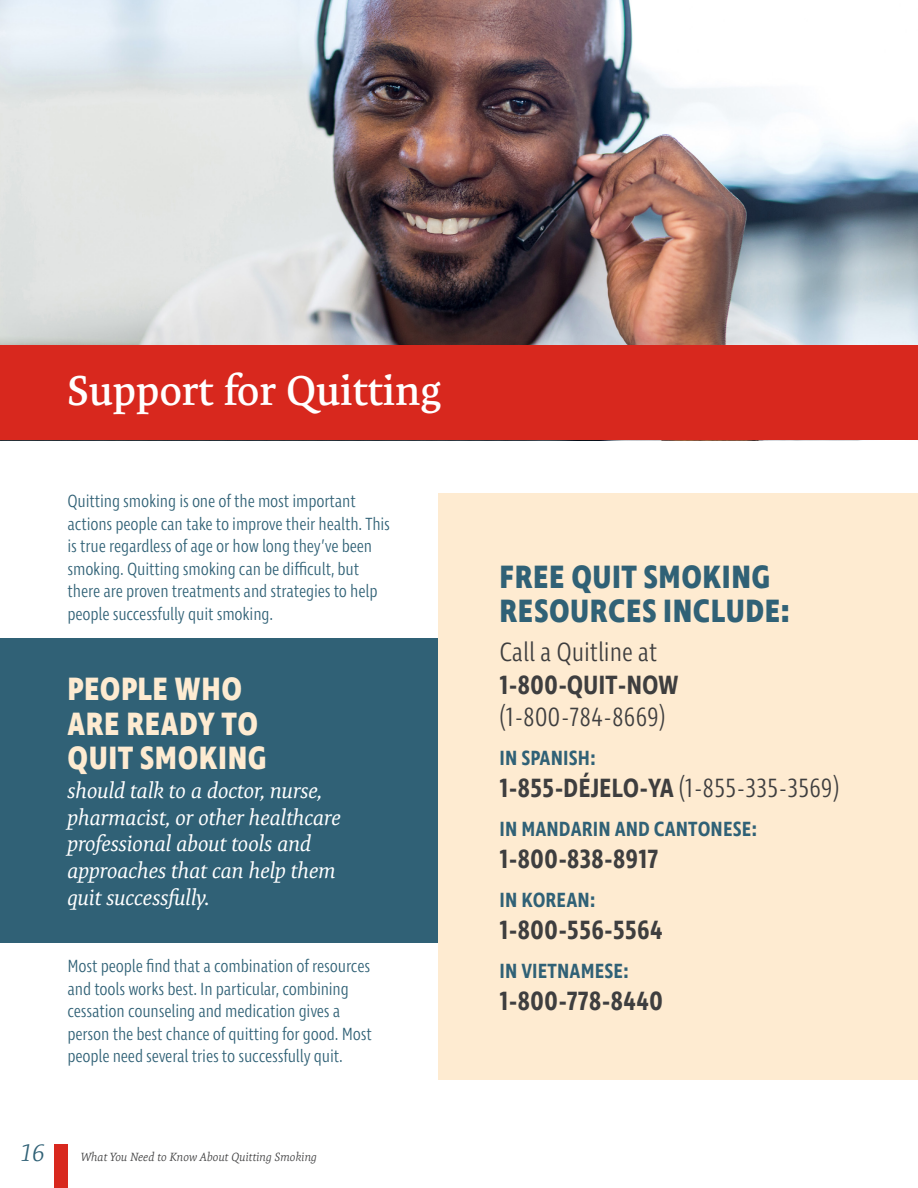
<style>
.page{position:relative;width:918px;height:1188px;background:#fff}
.page>*{position:absolute;margin:0;border:0;box-sizing:border-box;transform-origin:0 0}
.t1{font:600 42px "Expo Serif Pro";letter-spacing:-.005em;color:#fff}
.t2{font:700 33px/34.5px "Ingra Cd";letter-spacing:.015em;color:#306176}
.t3{font:700 33px/34.5px "Ingra Cd";letter-spacing:.015em;color:#feebd1}
.t4{font:300 27px/32.4px "Ingra Cd";letter-spacing:-.005em;color:#3e3e3f}
.t5{font:600 27px "Ingra Cd";letter-spacing:-.005em;color:#3e3e3f}
.t6{font:italic 300 24px "Expo Serif Pro";color:#306176}
.t7{font:italic 21.75px/26.5px "Expo Serif Pro";letter-spacing:-.01em;color:#fff}
.t8{font:600 21px "Ingra Cd";letter-spacing:.005em;color:#306176}
.t9{font:300 18px/22.5px "Ingra Cd";letter-spacing:-.01em;color:#306176}
.t10{font:italic 300 12px "Expo Serif Pro";color:#3e3e3f}
.s1{font-weight:600}
</style>
<div class="page">
<img style="left:0;top:0;width:918px;height:346px">
<div style="left:0;top:346px;width:918px;height:94px;background:#d8281e"></div>
<div style="left:0;top:638px;width:439px;height:304px;background:#306176"></div>
<div style="left:439px;top:494px;width:479px;height:586px;background:#feebd1"></div>
<div style="left:54px;top:1144px;width:14px;height:44px;background:#d8281e"></div>
<h2 class="t1" style="left:68px;top:366px;width:375px">Support for Quitting</h2>
<p class="t9" style="left:68px;top:491px;width:324px">Quitting smoking is one of the most important actions people can take to improve their health. This is true regardless of age or how long they’ve been smoking. Quitting smoking can be difficult, but there are proven treatments and strategies to help people successfully quit smoking.</p>
<p class="t3" style="left:68px;top:674px;width:201px">PEOPLE WHO<br>ARE READY TO<br>QUIT SMOKING</p>
<p class="t7" style="left:68px;top:778px;width:275px">should talk to a doctor, nurse, pharmacist, or other healthcare professional about tools and approaches that can help them quit successfully.</p>
<p class="t9" style="left:68px;top:956px;width:306px">Most people find that a combination of resources and tools works best. In particular, combining cessation counseling and medication gives a person the best chance of quitting for good. Most people need several tries to successfully quit.</p>
<h3 class="t6" style="left:20px;top:1139px;width:26px">16</h3>
<p class="t10" style="left:81px;top:1150px;width:238px">What You Need to Know About Quitting Smoking</p>
<h3 class="t2" style="left:500px;top:561px;width:292px">FREE QUIT SMOKING<br>RESOURCES INCLUDE:</h3>
<p class="t4" style="left:500px;top:637px;width:181px">Call a Quitline at<br><span class="s1">1-800-QUIT-NOW </span>(1-800-784-8669)</p>
<p class="t8" style="left:500px;top:745px;width:98px">IN SPANISH:</p>
<p class="t4" style="left:500px;top:773px;width:341px"><span class="s1">1-855-DÉJELO-YA</span> (1-855-335-3569)</p>
<p class="t8" style="left:500px;top:816px;width:260px">IN MANDARIN AND CANTONESE:</p>
<p class="t5" style="left:500px;top:842px;width:161px">1-800-838-8917</p>
<p class="t8" style="left:500px;top:887px;width:98px">IN KOREAN:</p>
<p class="t5" style="left:500px;top:914px;width:165px">1-800-556-5564</p>
<p class="t8" style="left:500px;top:958px;width:131px">IN VIETNAMESE:</p>
<p class="t5" style="left:500px;top:985px;width:165px">1-800-778-8440</p>
</div>
